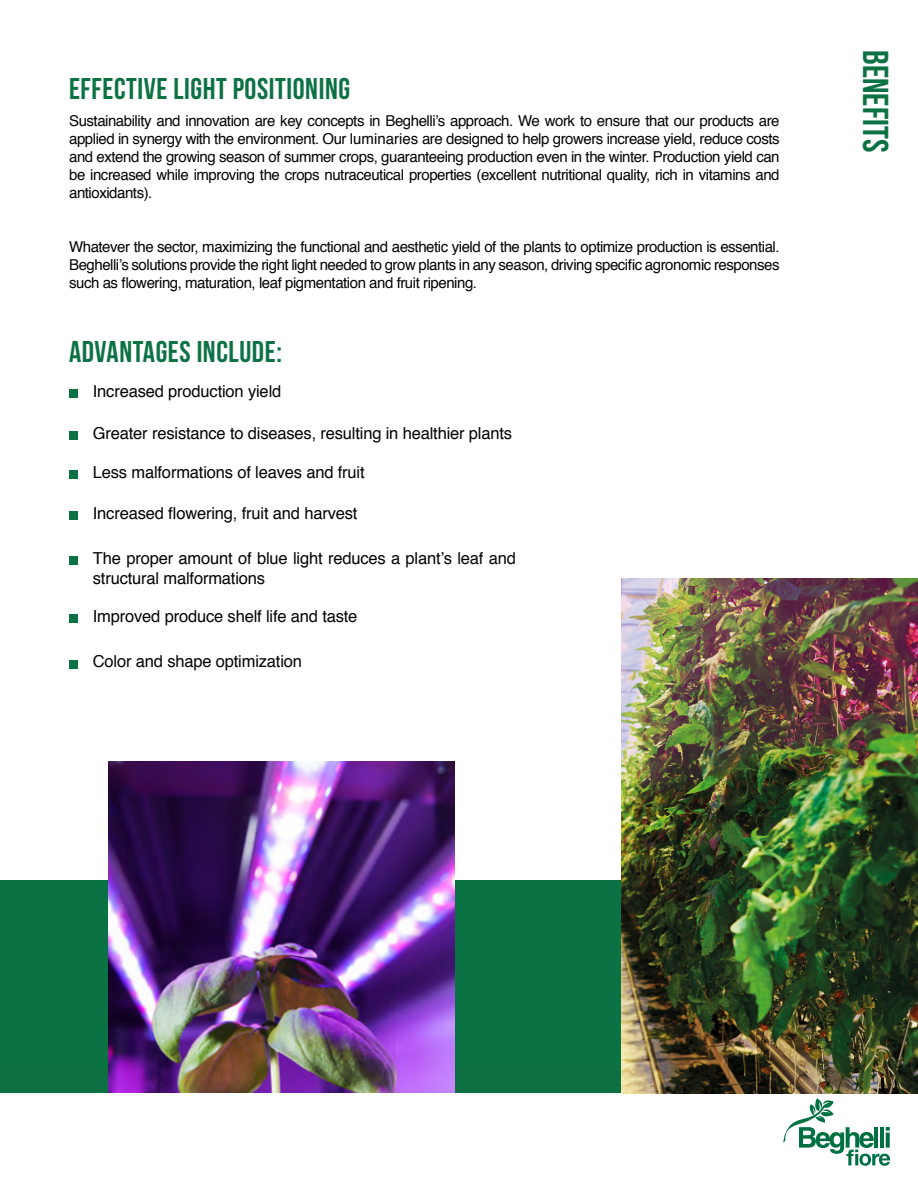
<style>
.page{position:relative;width:918px;height:1188px;background:#fff}
.page>*{position:absolute;margin:0;border:0;box-sizing:border-box;transform-origin:0 0}
.t1{font:36px "Bebas Neue";color:#0c7243}
.t2{font:30px "Bebas Neue";letter-spacing:.02em;color:#0c7243}
.t3{font:16.5px/19.8px "Helvetica";letter-spacing:-.01em;color:#040503}
.t4{font:15px/18px "Helvetica";letter-spacing:-.03em;color:#040503;text-align:justify}
</style>
<div class="page">
<svg style="left:783px;top:1098px;width:107px;height:68px"></svg>
<div style="left:0;top:880px;width:918px;height:212px;background:#0b7244"></div>
<div style="left:69px;top:390px;width:8px;height:8px;background:#0c7243"></div>
<div style="left:69px;top:431px;width:8px;height:9px;background:#0c7243"></div>
<div style="left:69px;top:470px;width:8px;height:9px;background:#0c7243"></div>
<div style="left:69px;top:511px;width:8px;height:9px;background:#0c7243"></div>
<div style="left:69px;top:615px;width:8px;height:8px;background:#0c7243"></div>
<div style="left:69px;top:557px;width:8px;height:8px;background:#0c7243"></div>
<div style="left:69px;top:660px;width:8px;height:8px;background:#0c7243"></div>
<img style="left:621px;top:579px;width:297px;height:515px">
<img style="left:108px;top:762px;width:347px;height:331px">
<p class="t2" style="left:69px;top:72px;width:283px">EFFECTIVE LIGHT POSITIONING</p>
<p class="t4" style="left:69px;top:112px;width:712px">Sustainability and innovation are key concepts in Beghelli’s approach. We work to ensure that our products are applied in synergy with the environment. Our luminaries are designed to help growers increase yield, reduce costs and extend the growing season of summer crops, guaranteeing production even in the winter. Production yield can be increased while improving the crops nutraceutical properties (excellent nutritional quality, rich in vitamins and antioxidants).</p>
<p class="t4" style="left:69px;top:238px;width:712px">Whatever the sector, maximizing the functional and aesthetic yield of the plants to optimize production is essential.<br>Beghelli’s solutions provide the right light needed to grow plants in any season, driving specific agronomic responses such as flowering, maturation, leaf pigmentation and fruit ripening.</p>
<p class="t2" style="left:69px;top:335px;width:214px">ADVANTAGES INCLUDE:</p>
<p class="t3" style="left:93px;top:382px;width:190px">Increased production yield</p>
<p class="t3" style="left:93px;top:423px;width:421px">Greater resistance to diseases, resulting in healthier plants</p>
<p class="t3" style="left:93px;top:462px;width:273px">Less malformations of leaves and fruit</p>
<p class="t3" style="left:93px;top:503px;width:266px">Increased flowering, fruit and harvest</p>
<p class="t3" style="left:93px;top:549px;width:425px">The proper amount of blue light reduces a plant’s leaf and structural malformations</p>
<p class="t3" style="left:93px;top:607px;width:266px">Improved produce shelf life and taste</p>
<p class="t3" style="left:93px;top:652px;width:211px">Color and shape optimization</p>
<p class="t1" style="left:895px;top:50px;width:103px;rotate:90deg">BENEFITS</p>
</div>
